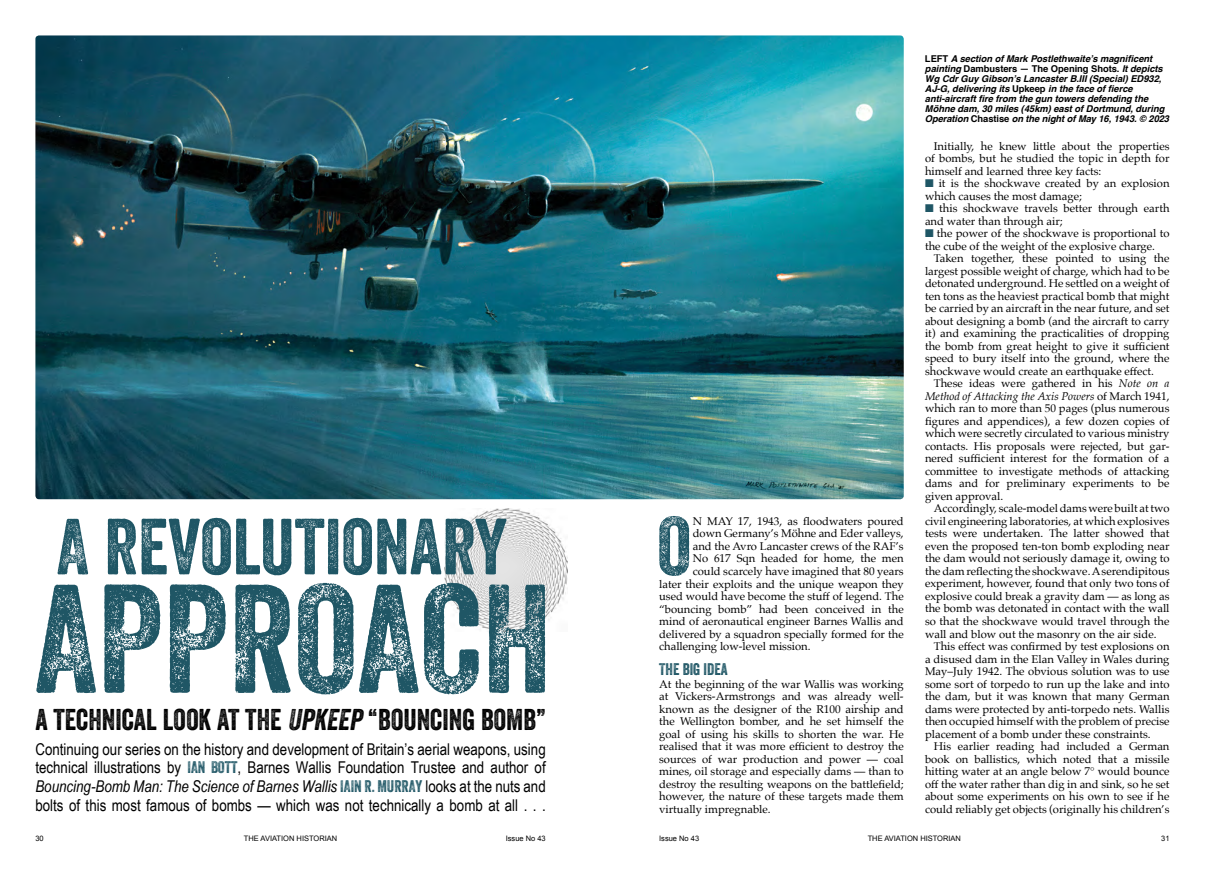
<style>
.page{position:relative;width:1205px;height:869px;background:#fff}
.page>*{position:absolute;margin:0;border:0;box-sizing:border-box;transform-origin:0 0}
.t1{font:149.12px "Veneer Two";color:#1f5665}
.t2{font:80.25px "Veneer Two";color:#1f5665}
.t3{font:76.62px "Veneer Two";color:#1f5665}
.t4{font:29.12px "Veneer Two";color:#000}
.Feature_Standfirst{font:16.25px/18.8px "Arial Narrow";color:#000;text-align:justify}
.t5{font:16.25px "Veneer Two";color:#1f5665}
.t6{font:11.25px/12.5px "Palatino";color:#000;text-align:justify}
.B_CAPTION{font:italic 700 9.38px/10px "Helvetica";letter-spacing:-.005em;color:#000}
.t7{font:7.5px "Arial";color:#000}
.s1{font-style:italic}
.s2{font-family:"Veneer Two";color:#1f5665}
.s3{font-style:normal}
.s4{color:#1f5665}
</style>
<div class="page">
<img style="left:35px;top:35px;width:869px;height:464px">
<img style="left:445px;top:508px;width:123px;height:123px">
<p class="t3" style="left:57px;top:499px;width:452px">A REVOLUTIONARY</p>
<p class="t1" style="left:35px;top:547px;width:519px">APPROACH</p>
<p class="t4" style="left:35px;top:701px;width:512px">A TECHNICAL LOOK AT THE <span class="s1">Upkeep</span> “BOUNCING BOMB”</p>
<p class="Feature_Standfirst" style="left:35px;top:738px;width:512px">Continuing our series on the history and development of Britain’s aerial weapons, using technical illustrations by <span class="s2">IAN BOTT</span>, Barnes Wallis Foundation Trustee and author of <span class="s1">Bouncing-Bomb Man: The Science of Barnes Wallis</span> <span class="s2">IAIN R. MURRAY</span> looks at the nuts and bolts of this most famous of bombs — which was not technically a bomb at all . . .</p>
<p class="t2" style="left:657px;top:497px;width:35px">O</p>
<p class="t6" style="left:693px;top:514px;width:212px">N MAY 17, 1943, as floodwaters poured</p>
<p class="t6" style="left:693px;top:527px;width:212px">down Germany’s Möhne and Eder valleys,</p>
<p class="t6" style="left:693px;top:539px;width:212px">and the Avro Lancaster crews of the RAF’s</p>
<p class="t6" style="left:693px;top:552px;width:212px">No 617 Sqn headed for home, the men</p>
<p class="t6" style="left:693px;top:564px;width:212px">could scarcely have imagined that 80 years</p>
<p class="t6" style="left:659px;top:577px;width:246px">later their exploits and the unique weapon they</p>
<p class="t6" style="left:659px;top:589px;width:246px">used would have become the stuff of legend. The</p>
<p class="t6" style="left:659px;top:602px;width:246px">“bouncing bomb” had been conceived in the</p>
<p class="t6" style="left:659px;top:614px;width:246px">mind of aeronautical engineer Barnes Wallis and</p>
<p class="t6" style="left:659px;top:627px;width:246px">delivered by a squadron specially formed for the</p>
<p class="t6" style="left:659px;top:639px;width:153px">challenging low-level mission.</p>
<p class="t5" style="left:659px;top:659px;width:70px">THE BIG IDEA</p>
<p class="t6" style="left:659px;top:677px;width:246px">At the beginning of the war Wallis was working at Vickers-Armstrongs and was already well&shy;known as the designer of the R100 airship and the Wellington bomber, and he set himself the goal of using his skills to shorten the war. He realised that it was more efficient to destroy the sources of war production and power — coal mines, oil storage and especially dams — than to destroy the resulting weapons on the battlefield; however, the nature of these targets made them virtually impregnable.</p>
<p class="B_CAPTION" style="left:925px;top:53px;width:246px"><span class="s3">LEFT</span> A section of Mark Postlethwaite’s magnificent painting <span class="s3">Dambusters — The Opening Shots.</span> It depicts Wg Cdr Guy Gibson’s Lancaster B.III (Special) ED932, AJ-G, delivering its <span class="s3">Upkeep</span> in the face of fierce anti-aircraft fire from the gun towers defending the Möhne dam, 30 miles (45km) east of Dortmund, during Operation <span class="s3">Chastise</span> on the night of May 16, 1943. © 2023</p>
<p class="t6" style="left:925px;top:139px;width:246px;text-indent:9px">Initially, he knew little about the properties of bombs, but he studied the topic in depth for himself and learned three key facts:</p>
<p class="t6" style="left:925px;top:177px;width:246px"><span class="s4">■</span> it is the shockwave created by an explosion which causes the most damage;</p>
<p class="t6" style="left:925px;top:202px;width:246px"><span class="s4">■</span> this shockwave travels better through earth and water than through air;</p>
<p class="t6" style="left:925px;top:227px;width:246px"><span class="s4">■</span> the power of the shockwave is proportional to the cube of the weight of the explosive charge.</p>
<p class="t6" style="left:925px;top:252px;width:246px;text-indent:9px">Taken together, these pointed to using the largest possible weight of charge, which had to be detonated underground. He settled on a weight of ten tons as the heaviest practical bomb that might be carried by an aircraft in the near future, and set about designing a bomb (and the aircraft to carry it) and examining the practicalities of dropping the bomb from great height to give it sufficient speed to bury itself into the ground, where the shockwave would create an earthquake effect.</p>
<p class="t6" style="left:925px;top:377px;width:246px;text-indent:9px">These ideas were gathered in his <span class="s1">Note on a Method of Attacking the Axis Powers</span> of March 1941, which ran to more than 50 pages (plus numerous figures and appendices), a few dozen copies of which were secretly circulated to various ministry contacts. His proposals were rejected, but gar&shy;nered sufficient interest for the formation of a committee to investigate methods of attacking dams and for preliminary experiments to be given approval.</p>
<p class="t6" style="left:925px;top:502px;width:246px;text-indent:9px">Accordingly, scale-model dams were built at two civil engineering laboratories, at which explosives tests were undertaken. The latter showed that even the proposed ten-ton bomb exploding near the dam would not seriously damage it, owing to the dam reflecting the shockwave. A serendipitous experiment, however, found that only two tons of explosive could break a gravity dam — as long as the bomb was detonated in contact with the wall so that the shockwave would travel through the wall and blow out the masonry on the air side.</p>
<p class="t6" style="left:925px;top:639px;width:246px;text-indent:9px">This effect was confirmed by test explosions on a disused dam in the Elan Valley in Wales during May–July 1942. The obvious solution was to use some sort of torpedo to run up the lake and into the dam, but it was known that many German dams were protected by anti-torpedo nets. Wallis then occupied himself with the problem of precise placement of a bomb under these constraints.</p>
<p class="t6" style="left:925px;top:739px;width:246px;text-indent:9px">His earlier reading had included a German book on ballistics, which noted that a missile hitting water at an angle below 7° would bounce off the water rather than dig in and sink, so he set about some experiments on his own to see if he could reliably get objects (originally his children’s</p>
<p class="t7" style="left:35px;top:832px;width:10px">30</p>
<p class="t7" style="left:244px;top:832px;width:95px">THE AVIATION HISTORIAN</p>
<p class="t7" style="left:506px;top:832px;width:42px">Issue No 43</p>
<p class="t7" style="left:659px;top:832px;width:42px">Issue No 43</p>
<p class="t7" style="left:868px;top:832px;width:95px">THE AVIATION HISTORIAN</p>
<p class="t7" style="left:1161px;top:832px;width:10px">31</p>
</div>
